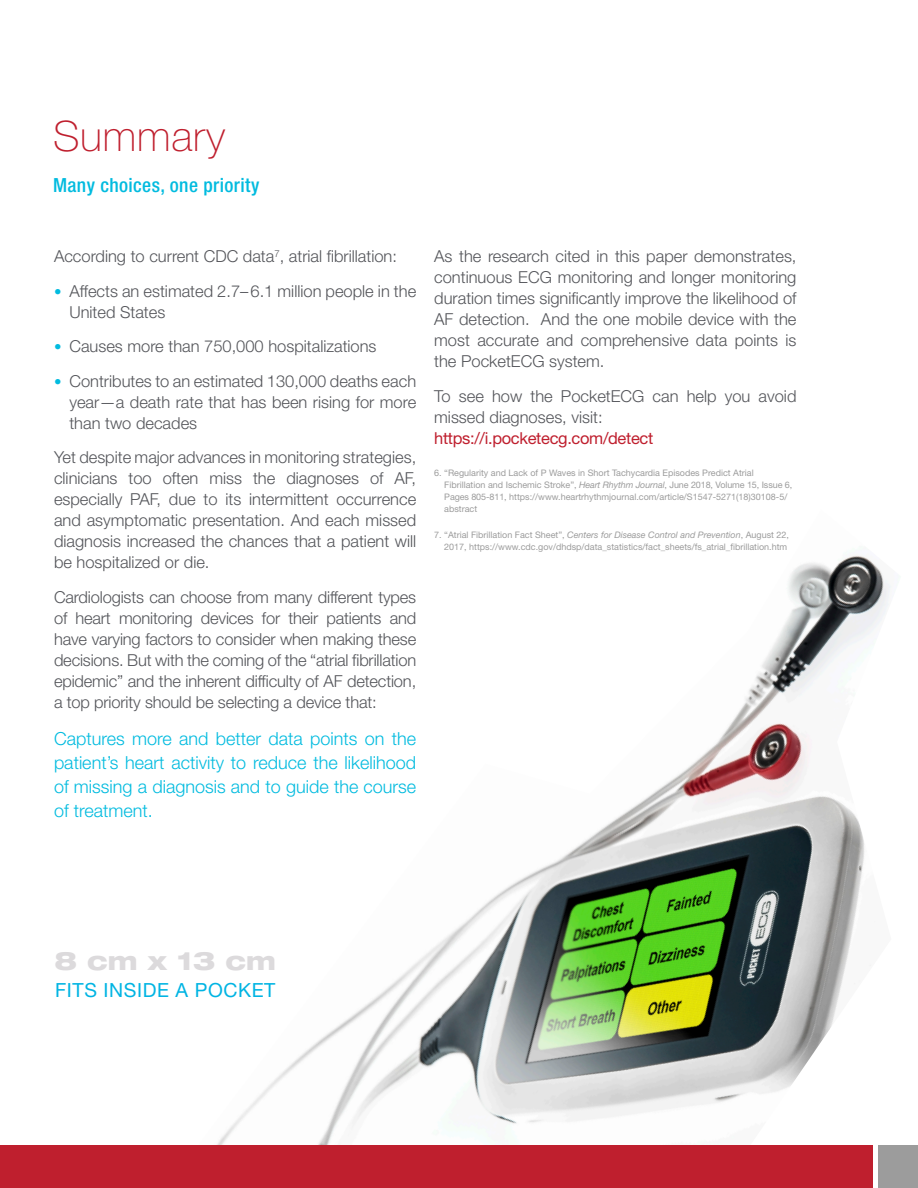
<style>
.page{position:relative;width:918px;height:1188px;background:#fff}
.page>*{position:absolute;margin:0;border:0;box-sizing:border-box;transform-origin:0 0}
.t1{font:100 42px "Helvetica Neue LT Std";letter-spacing:.02em;color:#bf1f2e}
.t2{font:800 expanded 25.5px "Helvetica Neue LT Std";color:#dcdadc}
.t3{font:500 condensed 19.5px "Helvetica Neue LT Std";letter-spacing:.02em;color:#02bbdf}
.t4{font:19.5px "Helvetica Neue LT Std";letter-spacing:.03em;color:#00b4e3}
.t5{font:300 18px/24px "Helvetica Neue LT Std";color:#02bbdf;text-align:justify}
.t6{font:300 16.5px/21px "Helvetica Neue LT Std";color:#54555a;text-align:justify}
.t7{font:16.5px "Helvetica Neue LT Std";letter-spacing:-.02em;color:#bf1f2e}
.footnote{font:9px/12px "Helvetica Neue LT Std";color:#9c9c9c}
.s1{font-size:15px;color:#02bbdf}
.s2{font-style:italic}
</style>
<div class="page">
<img style="left:217px;top:555px;width:674px;height:633px">
<div style="left:0;top:1145px;width:872px;height:43px;background:#bf1f2e"></div>
<div style="left:878px;top:1145px;width:40px;height:43px;background:#9c9c9c"></div>
<p class="t1" style="left:53px;top:112px;width:174px">Summary</p>
<p class="t3" style="left:53px;top:174px;width:208px">Many choices, one priority</p>
<p class="t6" style="left:54px;top:246px;width:345px">According to current CDC data<sup>7</sup>, atrial fibrillation:</p>
<p class="t6" style="left:69px;top:280px;width:348px;text-indent:-15px"><span class="s1">•</span> Affects an estimated 2.7–6.1 million people in the<br>United States</p>
<p class="t6" style="left:54px;top:336px;width:324px"><span class="s1">•</span> Causes more than 750,000 hospitalizations</p>
<p class="t6" style="left:69px;top:370px;width:348px;text-indent:-15px"><span class="s1">•</span> Contributes to an estimated 130,000 deaths each year—a death rate that has been rising for more than two decades</p>
<p class="t6" style="left:54px;top:447px;width:364px">Yet despite major advances in monitoring strategies, clinicians too often miss the diagnoses of AF, especially PAF, due to its intermittent occurrence and asymptomatic presentation. And each missed diagnosis increased the chances that a patient will be hospitalized or die.</p>
<p class="t6" style="left:54px;top:586px;width:364px">Cardiologists can choose from many different types of heart monitoring devices for their patients and have varying factors to consider when making these decisions. But with the coming of the “atrial fibrillation epidemic” and the inherent difficulty of AF detection, a top priority should be selecting a device that:</p>
<p class="t5" style="left:54px;top:727px;width:364px">Captures more and better data points on the patient’s heart activity to reduce the likelihood of missing a diagnosis and to guide the course of treatment.</p>
<p class="t6" style="left:434px;top:246px;width:364px">As the research cited in this paper demonstrates, continuous ECG monitoring and longer monitoring duration times significantly improve the likelihood of AF detection. And the one mobile device with the most accurate and comprehensive data points is the PocketECG system.</p>
<p class="t6" style="left:434px;top:385px;width:364px">To see how the PocketECG can help you avoid missed diagnoses, visit:</p>
<p class="t7" style="left:434px;top:428px;width:221px">https://i.pocketecg.com/detect</p>
<p class="footnote" style="left:444px;top:467px;width:349px;text-indent:-10px">6. “Regularity and Lack of P Waves in Short Tachycardia Episodes Predict Atrial Fibrillation and Ischemic Stroke”, <span class="s2">Heart Rhythm Journal</span>, June 2018, Volume 15, Issue 6, Pages 805-811, https://www.heartrhythmjournal.com/article/S1547-5271(18)30108-5/ abstract</p>
<p class="footnote" style="left:434px;top:528px;width:356px;text-align:right">7. “Atrial Fibrillation Fact Sheet”, <span class="s2">Centers for Disease Control and Prevention</span>, August 22,<br>2017, https://www.cdc.gov/dhdsp/data_statistics/fact_sheets/fs_atrial_fibrillation.htm</p>
<p class="t2" style="left:55px;top:944px;width:223px">8 cm x 13 cm</p>
<p class="t4" style="left:55px;top:979px;width:222px">FITS INSIDE A POCKET</p>
</div>
